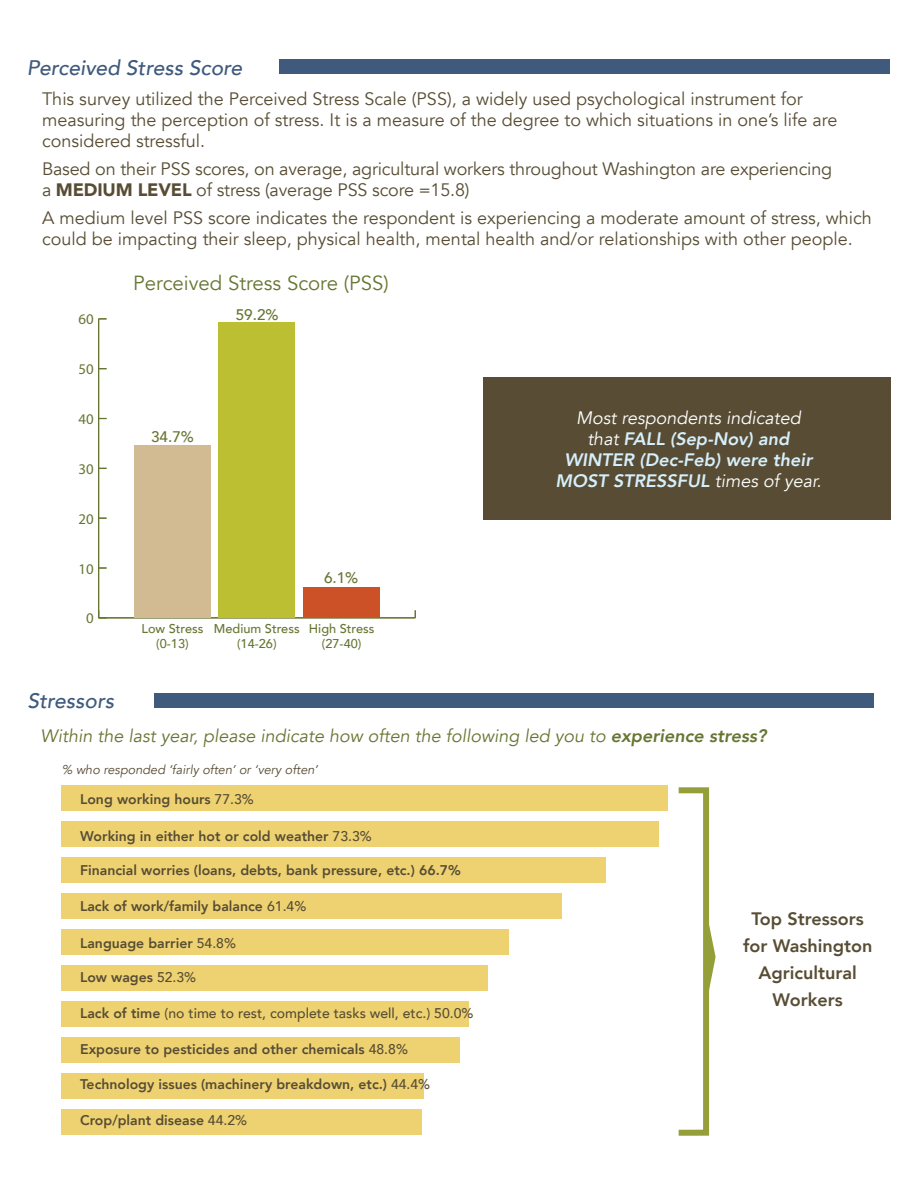
<style>
.page{position:relative;width:918px;height:1188px;background:#fff}
.page>*{position:absolute;margin:0;border:0;box-sizing:border-box;transform-origin:0 0}
.t1{font:italic 500 21px "Avenir";color:#3f5a7d}
.t2{font:20.4px "Avenir";color:#667632}
.t3{font:18px/21px "Avenir";color:#584d34}
.t4{font:italic 800 18px/21px "Avenir";color:#d6effc;text-align:center}
.t5{font:italic 18px "Avenir";color:#667632}
.t6{font:800 18px/27px "Avenir";color:#584d34;text-align:center}
.t7{font:500 15.3px "Avenir";color:#667632}
.t8{font:14.85px "Myriad Pro";color:#667632}
.t9{font:800 14.1px "Avenir";color:#584d34}
.t10{font:500 14.1px "Avenir";color:#584d34}
.t11{font:500 12.75px/15.3px "Avenir";color:#667632;text-align:center}
.t12{font:italic 12.75px "Avenir";color:#584d34}
.s1{font-weight:900}
.s2{font-weight:400;color:#fff}
.s3{font-weight:800}
.s4{font-weight:500}
</style>
<div class="page">
<div style="left:484px;top:377px;width:407px;height:142px;background:#584d34"></div>
<div style="left:280px;top:60px;width:610px;height:14px;background:#3f5a7d"></div>
<hr style="left:99px;top:617px;width:316px;height:1px;background:#667632">
<hr style="left:98px;top:319px;width:1px;height:299px;background:#667632">
<svg style="left:99px;top:567px;width:8px;height:2px"></svg>
<div style="left:303px;top:587px;width:76px;height:31px;background:#cc5127"></div>
<div style="left:219px;top:323px;width:76px;height:295px;background:#bcbf32"></div>
<div style="left:135px;top:445px;width:76px;height:173px;background:#d2bb93"></div>
<div style="left:61px;top:785px;width:607px;height:25px;background:#eed272"></div>
<div style="left:61px;top:821px;width:598px;height:26px;background:#eed272"></div>
<div style="left:61px;top:857px;width:544px;height:26px;background:#eed272"></div>
<div style="left:61px;top:893px;width:501px;height:26px;background:#eed272"></div>
<div style="left:61px;top:929px;width:447px;height:26px;background:#eed272"></div>
<div style="left:61px;top:965px;width:427px;height:26px;background:#eed272"></div>
<div style="left:61px;top:1001px;width:408px;height:26px;background:#eed272"></div>
<div style="left:61px;top:1037px;width:398px;height:26px;background:#eed272"></div>
<div style="left:61px;top:1073px;width:363px;height:26px;background:#eed272"></div>
<div style="left:61px;top:1109px;width:361px;height:26px;background:#eed272"></div>
<div style="left:154px;top:693px;width:719px;height:14px;background:#3f5a7d"></div>
<div style="left:676px;top:787px;width:33px;height:349px;border:6px solid #949f39"></div>
<svg style="left:709px;top:924px;width:7px;height:68px"></svg>
<p class="t1" style="left:27px;top:58px;width:217px">Perceived Stress Score</p>
<p class="t3" style="left:42px;top:90px;width:797px">This survey utilized the Perceived Stress Scale (PSS), a widely used psychological instrument for measuring the perception of stress. It is a measure of the degree to which situations in one’s life are considered stressful.</p>
<p class="t3" style="left:42px;top:160px;width:792px">Based on their PSS scores, on average, agricultural workers throughout Washington are experiencing a <span class="s1">MEDIUM LEVEL</span> of stress (average PSS score =15.8)</p>
<p class="t3" style="left:42px;top:209px;width:831px">A medium level PSS score indicates the respondent is experiencing a moderate amount of stress, which could be impacting their sleep, physical health, mental health and/or relationships with other people.</p>
<p class="t2" style="left:133px;top:275px;width:257px">Perceived Stress Score (PSS)</p>
<p class="t8" style="left:78px;top:311px;width:17px">60</p>
<p class="t8" style="left:78px;top:360px;width:17px">50</p>
<p class="t8" style="left:78px;top:410px;width:17px">40</p>
<p class="t8" style="left:78px;top:460px;width:17px">30</p>
<p class="t8" style="left:78px;top:510px;width:17px">20</p>
<p class="t8" style="left:78px;top:560px;width:17px">10</p>
<p class="t8" style="left:86px;top:610px;width:9px">0</p>
<p class="t7" style="left:236px;top:308px;width:44px">59.2%</p>
<p class="t7" style="left:151px;top:430px;width:44px">34.7%</p>
<p class="t7" style="left:324px;top:571px;width:36px">6.1%</p>
<p class="t11" style="left:141px;top:622px;width:64px">Low Stress (0-13)</p>
<p class="t11" style="left:309px;top:622px;width:67px">High Stress (27-40)</p>
<p class="t11" style="left:214px;top:622px;width:87px">Medium Stress (14-26)</p>
<p class="t4" style="left:556px;top:409px;width:267px"><span class="s2">Most respondents indicated<br>that</span> FALL (Sep-Nov) and<br>WINTER (Dec-Feb) were their<br>MOST STRESSFUL <span class="s2">times of year.</span></p>
<p class="t1" style="left:27px;top:692px;width:88px">Stressors</p>
<p class="t5" style="left:40px;top:728px;width:728px">Within the last year, please indicate how often the following led you to <span class="s3">experience stress?</span></p>
<p class="t12" style="left:62px;top:764px;width:257px">% who responded ëfairly oftení or ëvery oftení</p>
<p class="t9" style="left:80px;top:793px;width:175px">Long working hours <span class="s4">77.3%</span></p>
<p class="t9" style="left:80px;top:830px;width:293px">Working in either hot or cold weather <span class="s4">73.3%</span></p>
<p class="t9" style="left:80px;top:864px;width:382px">Financial worries (loans, debts, bank pressure, etc.) 66.7%</p>
<p class="t9" style="left:80px;top:900px;width:228px">Lack of work/family balance <span class="s4">61.4%</span></p>
<p class="t9" style="left:80px;top:937px;width:157px">Language barrier <span class="s4">54.8%</span></p>
<p class="t9" style="left:80px;top:971px;width:118px">Low wages <span class="s4">52.3%</span></p>
<p class="t10" style="left:80px;top:1007px;width:395px"><span class="s3">Lack of time</span> (no time to rest, complete tasks well, etc.) 50.0%</p>
<p class="t9" style="left:80px;top:1043px;width:329px">Exposure to pesticides and other chemicals <span class="s4">48.8%</span></p>
<p class="t9" style="left:80px;top:1078px;width:352px">Technology issues (machinery breakdown, etc.) <span class="s4">44.4%</span></p>
<p class="t9" style="left:80px;top:1114px;width:169px">Crop/plant disease <span class="s4">44.2%</span></p>
<p class="t6" style="left:743px;top:907px;width:131px">Top Stressors for Washington<br>Agricultural<br>Workers</p>
</div>
